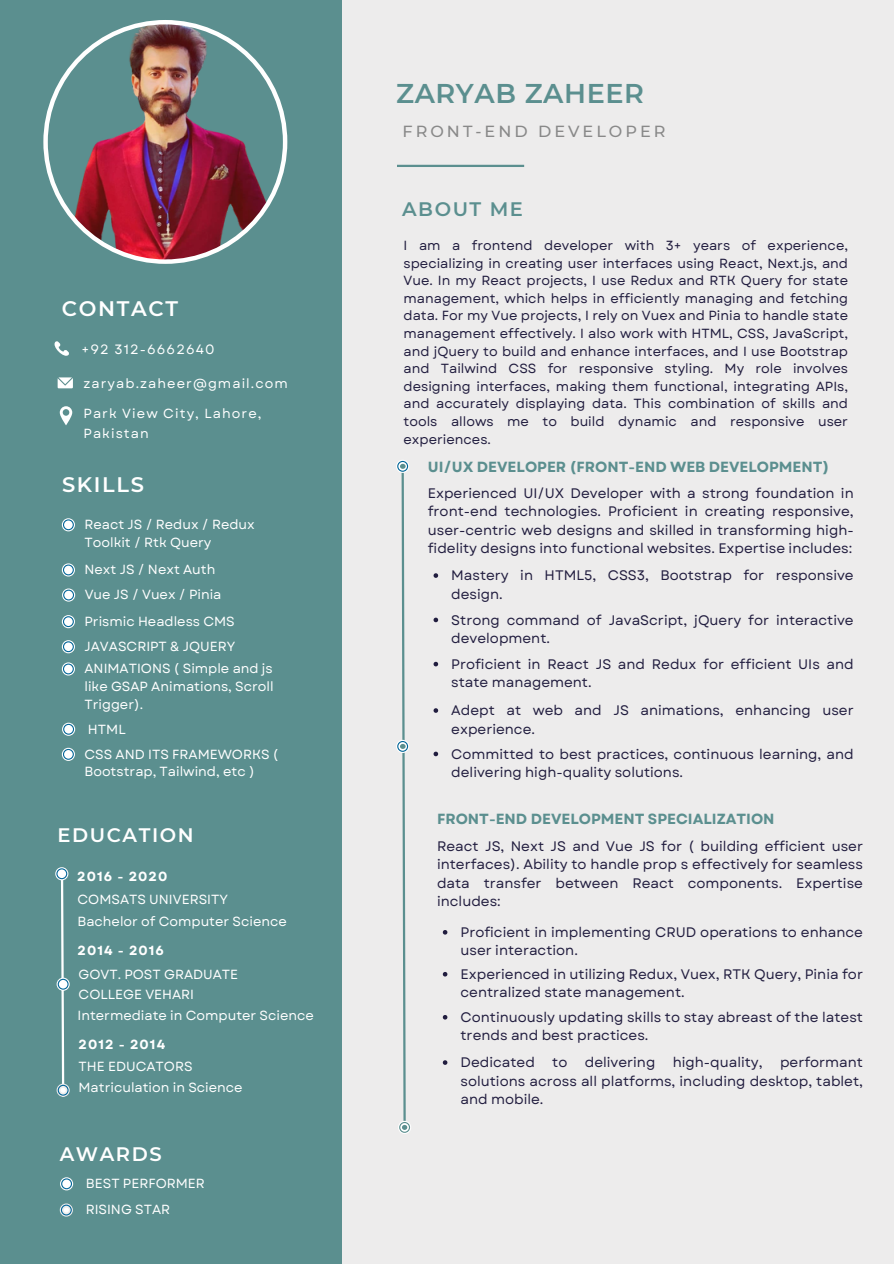
<style>
.page{position:relative;width:894px;height:1264px;background:#fff}
.page>*{position:absolute;margin:0;border:0;box-sizing:border-box;transform-origin:0 0}
.t1{font:600 27.15px "Montserrat";letter-spacing:.02em;color:#5b8f8f}
.t2{font:600 21px "Montserrat";letter-spacing:.08em;color:#fff}
.t3{font:600 19.5px "Montserrat";letter-spacing:.08em;color:#fff}
.t4{font:600 19.5px "Montserrat";letter-spacing:.08em;color:#5b8f8f}
.t5{font:500 16.05px "Montserrat";letter-spacing:.185em;color:#898989}
.t6{font:700 14.7px "Garet";color:#5b8f8f}
.t7{font:13.8px/18.5px "Garet";color:#211d3f}
.t8{font:13.5px "Garet";letter-spacing:.08em;color:#fff}
.t9{font:13.2px/17.5px "Garet";color:#211d3f;text-align:justify}
.t10{font:13.2px/17.5px "Garet";color:#fff}
.t11{font:13.2px/19.8px "Garet";letter-spacing:.08em;color:#fff}
.t12{font:700 13.2px "Garet";letter-spacing:.08em;color:#fff}
</style>
<div class="page">
<div style="left:0;top:0;width:893px;height:1263px;background:#edecec"></div>
<div style="left:0;top:0;width:341px;height:1263px;background:#5b8f8f"></div>
<hr style="left:397px;top:165px;width:127px;height:2px;background:#5b8f8f">
<svg style="left:54px;top:341px;width:15px;height:15px"></svg>
<svg style="left:58px;top:377px;width:15px;height:11px"></svg>
<svg style="left:60px;top:406px;width:12px;height:19px"></svg>
<svg style="left:60px;top:1177px;width:13px;height:13px"></svg>
<svg style="left:61px;top:1178px;width:11px;height:11px"></svg>
<svg style="left:62px;top:518px;width:13px;height:13px"></svg>
<svg style="left:63px;top:519px;width:11px;height:11px"></svg>
<svg style="left:56px;top:868px;width:13px;height:229px"></svg>
<svg style="left:62px;top:563px;width:13px;height:13px"></svg>
<svg style="left:63px;top:564px;width:11px;height:11px"></svg>
<svg style="left:62px;top:588px;width:13px;height:13px"></svg>
<svg style="left:63px;top:589px;width:11px;height:11px"></svg>
<svg style="left:62px;top:615px;width:13px;height:13px"></svg>
<svg style="left:63px;top:616px;width:11px;height:11px"></svg>
<svg style="left:62px;top:640px;width:13px;height:13px"></svg>
<svg style="left:63px;top:641px;width:11px;height:11px"></svg>
<svg style="left:62px;top:662px;width:13px;height:13px"></svg>
<svg style="left:63px;top:663px;width:11px;height:11px"></svg>
<svg style="left:62px;top:747px;width:13px;height:14px"></svg>
<svg style="left:63px;top:749px;width:11px;height:10px"></svg>
<svg style="left:62px;top:722px;width:13px;height:13px"></svg>
<svg style="left:63px;top:723px;width:11px;height:11px"></svg>
<div style="left:396px;top:460px;width:13px;height:13px;background:#fff;border-radius:50%"></div>
<div style="left:396px;top:739px;width:13px;height:14px;background:#f8f8f8;border-radius:50%"></div>
<svg style="left:397px;top:461px;width:13px;height:671px"></svg>
<svg style="left:60px;top:1203px;width:13px;height:13px"></svg>
<svg style="left:61px;top:1204px;width:11px;height:11px"></svg>
<img style="left:43px;top:20px;width:244px;height:244px">
<svg style="left:433px;top:573px;width:5px;height:5px"></svg>
<svg style="left:433px;top:617px;width:5px;height:5px"></svg>
<svg style="left:433px;top:661px;width:5px;height:5px"></svg>
<svg style="left:433px;top:708px;width:5px;height:4px"></svg>
<svg style="left:433px;top:751px;width:5px;height:5px"></svg>
<svg style="left:442px;top:930px;width:5px;height:4px"></svg>
<svg style="left:442px;top:972px;width:5px;height:4px"></svg>
<svg style="left:442px;top:1015px;width:5px;height:4px"></svg>
<svg style="left:442px;top:1060px;width:5px;height:4px"></svg>
<p class="t2" style="left:62px;top:296px;width:118px">CONTACT</p>
<p class="t8" style="left:82px;top:339px;width:134px">+92 312-6662640</p>
<p class="t11" style="left:83px;top:374px;width:206px">zaryab.zaheer@gmail.com</p>
<p class="t11" style="left:83px;top:403px;width:179px">Park View City, Lahore,<br>Pakistan</p>
<p class="t2" style="left:62px;top:471px;width:83px">SKILLS</p>
<h2 class="t10" style="left:84px;top:516px;width:172px">React JS / Redux / Redux<br>Toolkit / Rtk Query</h2>
<p class="t10" style="left:84px;top:561px;width:132px">Next JS / Next Auth</p>
<p class="t10" style="left:85px;top:586px;width:138px">Vue JS / Vuex / Pinia</p>
<p class="t10" style="left:84px;top:612px;width:152px">Prismic Headless CMS</p>
<p class="t10" style="left:84px;top:638px;width:152px">JAVASCRIPT &amp; JQUERY</p>
<p class="t10" style="left:84px;top:660px;width:190px;text-align:justify">ANIMATIONS ( Simple and js like GSAP Animations, Scroll Trigger).</p>
<p class="t10" style="left:84px;top:745px;width:195px">CSS AND ITS FRAMEWORKS (<br>Bootstrap, Tailwind, etc )</p>
<h2 class="t10" style="left:88px;top:720px;width:39px">HTML</h2>
<p class="t3" style="left:58px;top:822px;width:137px">EDUCATION</p>
<p class="t12" style="left:77px;top:867px;width:92px">2016 - 2020</p>
<h2 class="t10" style="left:77px;top:890px;width:152px">COMSATS UNIVERSITY</h2>
<h5 class="t10" style="left:77px;top:912px;width:211px">Bachelor of Computer Science</h5>
<p class="t12" style="left:77px;top:940px;width:88px">2014 - 2016</p>
<h5 class="t10" style="left:78px;top:964px;width:161px;line-height:19.8px">GOVT. POST GRADUATE<br>COLLEGE VEHARI</h5>
<p class="t10" style="left:77px;top:1006px;width:238px">Intermediate in Computer Science</p>
<h5 class="t12" style="left:78px;top:1034px;width:88px">2012 - 2014</h5>
<p class="t10" style="left:78px;top:1057px;width:115px">THE EDUCATORS</p>
<p class="t10" style="left:78px;top:1078px;width:165px">Matriculation in Science</p>
<p class="t3" style="left:60px;top:1141px;width:103px">AWARDS</p>
<p class="t10" style="left:86px;top:1174px;width:120px">BEST PERFORMER</p>
<p class="t10" style="left:86px;top:1201px;width:86px">RISING STAR</p>
<h2 class="t1" style="left:396px;top:77px;width:249px">ZARYAB ZAHEER</h2>
<p class="t5" style="left:402px;top:122px;width:264px">FRONT-END DEVELOPER</p>
<h1 class="t4" style="left:402px;top:197px;width:122px">ABOUT ME</h1>
<p class="t9" style="left:403px;top:236px;width:446px">I am a frontend developer with 3+ years of experience, specializing in creating user interfaces using React, Next.js, and Vue. In my React projects, I use Redux and RTK Query for state management, which helps in efficiently managing and fetching data. For my Vue projects, I rely on Vuex and Pinia to handle state management effectively. I also work with HTML, CSS, JavaScript, and jQuery to build and enhance interfaces, and I use Bootstrap and Tailwind CSS for responsive styling. My role involves designing interfaces, making them functional, integrating APIs, and accurately displaying data. This combination of skills and tools allows me to build dynamic and responsive user experiences.</p>
<h3 class="t6" style="left:427px;top:457px;width:403px">UI/UX DEVELOPER (FRONT-END WEB DEVELOPMENT)</h3>
<h2 class="t7" style="left:427px;top:484px;width:427px;text-align:justify">Experienced UI/UX Developer with a strong foundation in front-end technologies. Proficient in creating responsive, user-centric web designs and skilled in transforming high&shy;fidelity designs into functional websites. Expertise includes:</h2>
<p class="t7" style="left:451px;top:566px;width:404px">Mastery in HTML5, CSS3, Bootstrap for responsive design.</p>
<h3 class="t7" style="left:451px;top:610px;width:404px">Strong command of JavaScript, jQuery for interactive development.</h3>
<p class="t7" style="left:451px;top:654px;width:404px">Proficient in React JS and Redux for efficient UIs and state management.</p>
<p class="t7" style="left:451px;top:701px;width:404px">Adept at web and JS animations, enhancing user experience.</p>
<p class="t7" style="left:451px;top:744px;width:404px">Committed to best practices, continuous learning, and delivering high-quality solutions.</p>
<p class="t6" style="left:437px;top:808px;width:339px">FRONT-END DEVELOPMENT SPECIALIZATION</p>
<p class="t7" style="left:437px;top:836px;width:427px;text-align:justify">React JS, Next JS and Vue JS for ( building efficient user interfaces). Ability to handle prop s effectively for seamless data transfer between React components. Expertise includes:</p>
<p class="t7" style="left:460px;top:922px;width:404px">Proficient in implementing CRUD operations to enhance user interaction.</p>
<h3 class="t7" style="left:460px;top:964px;width:404px">Experienced in utilizing Redux, Vuex, RTK Query, Pinia for centralized state management.</h3>
<p class="t7" style="left:460px;top:1007px;width:404px">Continuously updating skills to stay abreast of the latest trends and best practices.</p>
<p class="t7" style="left:460px;top:1053px;width:76px">Dedicated</p>
<p class="t7" style="left:552px;top:1053px;width:17px">to</p>
<p class="t7" style="left:584px;top:1053px;width:72px">delivering</p>
<p class="t7" style="left:672px;top:1053px;width:91px">high-quality,</p>
<p class="t7" style="left:460px;top:1053px;width:404px;text-align:justify;text-indent:319px">performant solutions across all platforms, including desktop, tablet, and mobile.</p>
</div>
